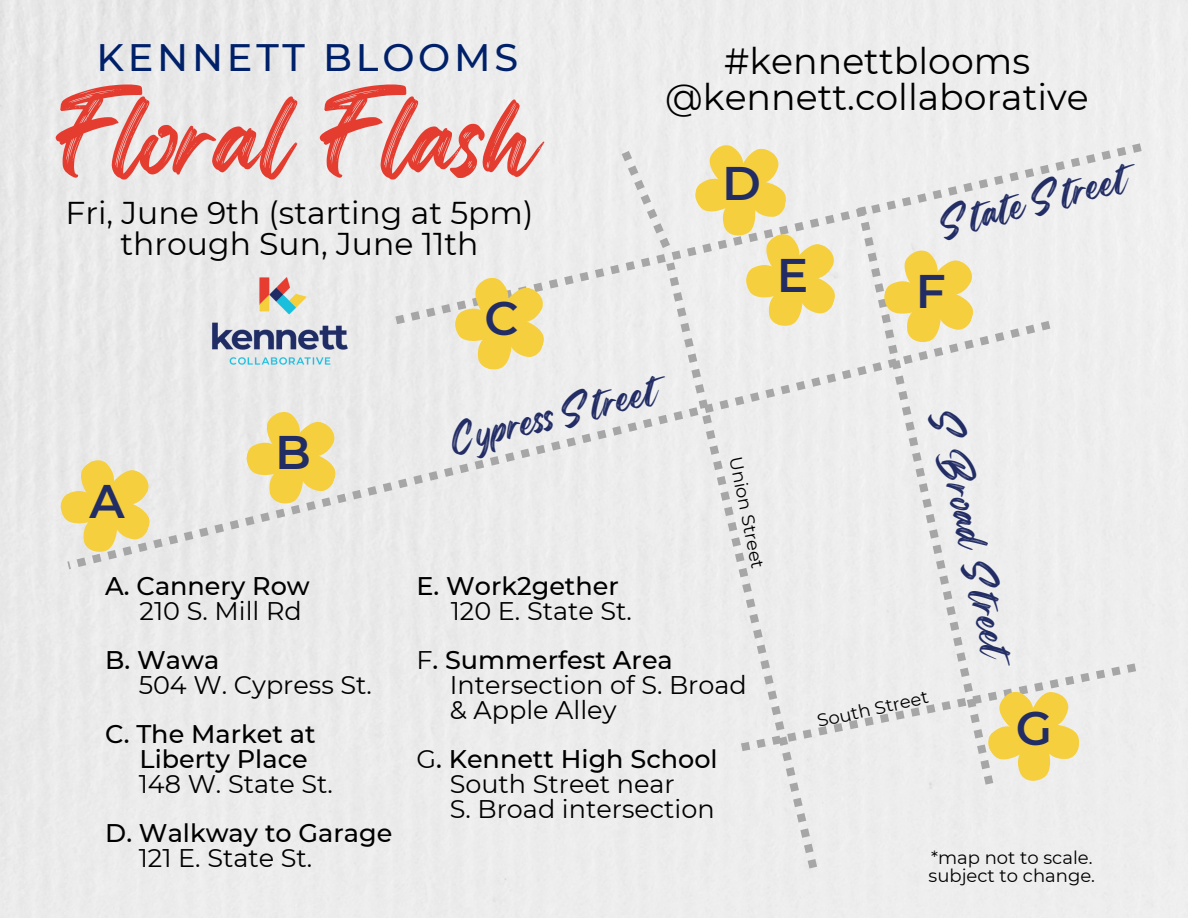
<style>
.page{position:relative;width:1188px;height:918px;background:#fff}
.page>*{position:absolute;margin:0;border:0;box-sizing:border-box;transform-origin:0 0}
.t1{font:97.05px "Regular Brush";color:#e43d30}
.t2{font:600 47.1px "Montserrat";color:#222d65}
.t3{font:500 38.25px "Montserrat";letter-spacing:.1em;color:#002169}
.t4{font:36.3px "Montserrat";color:#000}
.t5{font:35.85px "Regular Brush";color:#222d65}
.t6{font:31.5px/31.5px "Montserrat";color:#000;text-align:center}
.t7{font:25.5px "Montserrat";color:#000}
.t8{font:500 25.5px "Montserrat";color:#000}
.t9{font:18px "Montserrat";color:#000}
.s1{font-weight:400}
</style>
<div class="page">
<div style="left:666px;top:569px;width:151px;height:299px;background:#ededed"></div>
<div style="left:395px;top:143px;width:747px;height:181px;background:#eee"></div>
<svg style="left:622px;top:151px;width:48px;height:97px"></svg>
<div style="left:67px;top:321px;width:983px;height:248px;background:#ececec"></div>
<svg style="left:56px;top:456px;width:98px;height:100px;background:#eeda8c"></svg>
<div style="left:858px;top:206px;width:135px;height:579px;background:#eee"></div>
<svg style="left:242px;top:408px;width:98px;height:100px;background:#efda8d"></svg>
<svg style="left:451px;top:273px;width:97px;height:101px;background:#f0db8d"></svg>
<svg style="left:693px;top:143px;width:147px;height:187px"></svg>
<svg style="left:880px;top:246px;width:98px;height:101px"></svg>
<svg style="left:741px;top:663px;width:395px;height:119px;background:#eae5d5"></svg>
<img style="left:192px;top:264px;width:176px;height:115px">
<p class="t3" style="left:96px;top:34px;width:423px">KENNETT BLOOMS</p>
<p class="t1" style="left:53px;top:53px;width:93px">F</p>
<p class="t1" style="left:115px;top:61px;width:178px">loral</p>
<p class="t1" style="left:317px;top:53px;width:93px">F</p>
<p class="t1" style="left:384px;top:61px;width:155px">lash</p>
<p class="t6" style="left:65px;top:197px;width:469px">Fri, June 9th (starting at 5pm) through Sun, June 11th</p>
<p class="t2" style="left:485px;top:290px;width:36px">C</p>
<p class="t4" style="left:724px;top:39px;width:308px">#kennettblooms</p>
<p class="t4" style="left:665px;top:75px;width:425px">@kennett.collaborative</p>
<p class="t2" style="left:722px;top:155px;width:40px">D</p>
<p class="t2" style="left:777px;top:246px;width:33px">E</p>
<p class="t5" style="left:932px;top:198px;width:194px;rotate:-15deg">State Street</p>
<p class="t2" style="left:916px;top:262px;width:31px">F</p>
<p class="t2" style="left:90px;top:472px;width:37px">A</p>
<p class="t2" style="left:275px;top:424px;width:37px">B</p>
<p class="t8" style="left:105px;top:570px;width:206px">A. Cannery Row</p>
<p class="t7" style="left:140px;top:595px;width:164px">210 S. Mill Rd</p>
<p class="t8" style="left:105px;top:644px;width:116px">B. Wawa</p>
<p class="t7" style="left:139px;top:669px;width:235px">504 W. Cypress St.</p>
<p class="t8" style="left:105px;top:719px;width:212px">C. The Market at</p>
<p class="t8" style="left:140px;top:743px;width:170px">Liberty Place</p>
<p class="t7" style="left:139px;top:768px;width:196px">148 W. State St.</p>
<p class="t8" style="left:105px;top:818px;width:289px">D. Walkway to Garage</p>
<p class="t7" style="left:139px;top:842px;width:175px">121 E. State St.</p>
<p class="t5" style="left:442px;top:413px;width:215px;rotate:-14deg">Cypress Street</p>
<p class="t9" style="left:747px;top:454px;width:116px;rotate:79deg">Union Street</p>
<p class="t8" style="left:416px;top:570px;width:204px">E. Work2gether</p>
<p class="t7" style="left:451px;top:595px;width:183px">120 E. State St.</p>
<p class="t8" style="left:416px;top:644px;width:258px"><span class="s1">F</span>. Summerfest Area</p>
<p class="t7" style="left:450px;top:669px;width:299px">Intersection of S. Broad</p>
<p class="t7" style="left:450px;top:694px;width:168px">&amp; Apple Alley</p>
<p class="t8" style="left:416px;top:743px;width:303px"><span class="s1">G</span>. Kennett High School</p>
<p class="t7" style="left:450px;top:768px;width:227px">South Street near</p>
<p class="t7" style="left:450px;top:793px;width:266px">S. Broad intersection</p>
<p class="t5" style="left:972px;top:405px;width:253px;rotate:78deg">S Broad Street</p>
<p class="t9" style="left:815px;top:711px;width:115px;rotate:-13deg">South Street</p>
<p class="t2" style="left:1016px;top:700px;width:38px">G</p>
<p class="t9" style="left:931px;top:847px;width:163px">*map not to scale.</p>
<p class="t9" style="left:929px;top:865px;width:168px">subject to change.</p>
</div>
